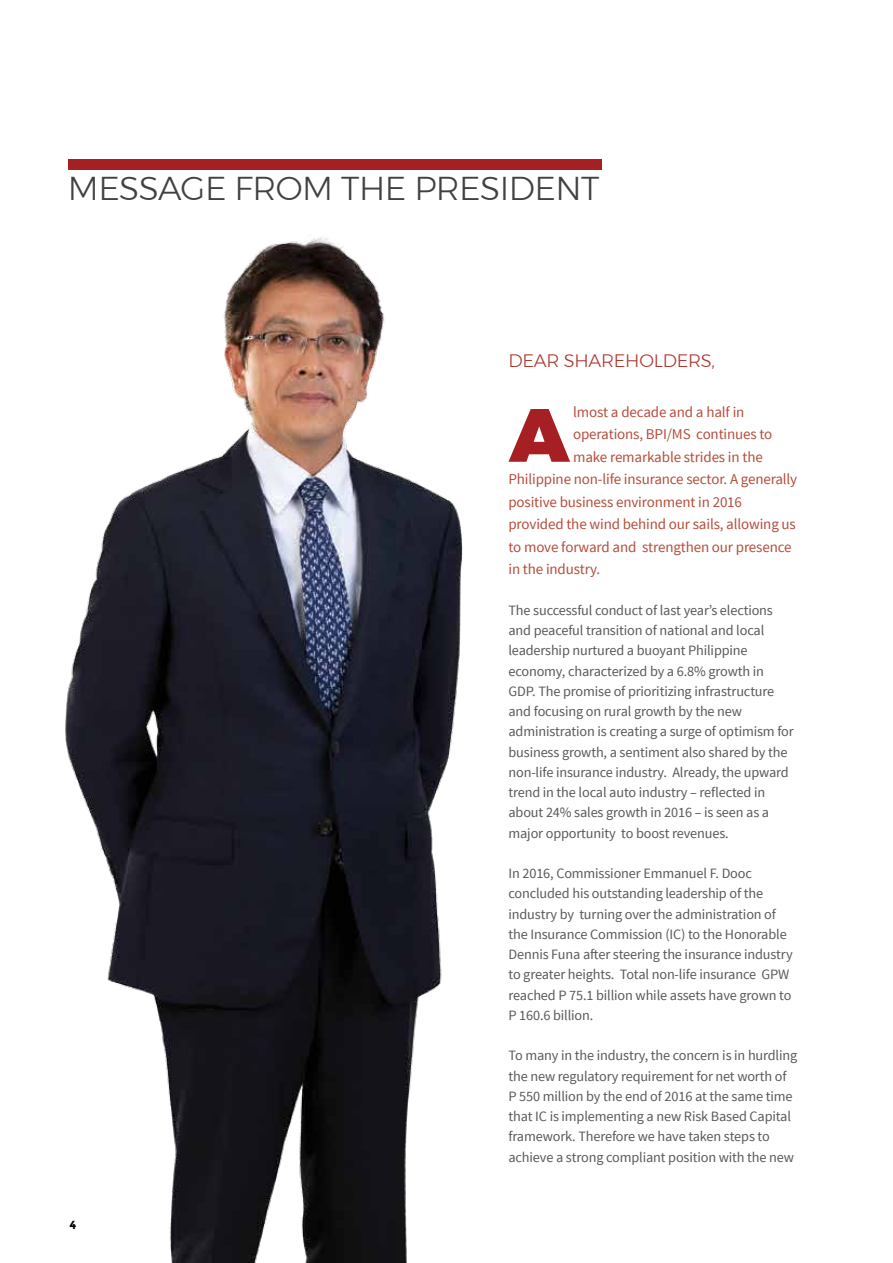
<style>
.page{position:relative;width:893px;height:1263px;background:#fff}
.page>*{position:absolute;margin:0;border:0;box-sizing:border-box;transform-origin:0 0}
.t1{font:900 75.3px "Montserrat";color:#a61f23}
.t2{font:300 33px "Montserrat";letter-spacing:-.015em;color:#414042}
.t3{font:300 18px "Montserrat";letter-spacing:-.015em;color:#ad382e}
.t4{font:15px "Source Sans Pro";letter-spacing:-.01em;color:#b44d3c}
.t5{font:14.25px/20.2px "Source Sans Pro";letter-spacing:-.01em;color:#58595b}
.t6{font:700 11.85px "Montserrat";color:#000}
</style>
<div class="page">
<img style="left:65px;top:159px;width:537px;height:1104px">
<div style="left:68px;top:159px;width:533px;height:11px;background:#a61f23"></div>
<h2 class="t2" style="left:68px;top:164px;width:533px">MESSAGE FROM THE PRESIDENT</h2>
<p class="t3" style="left:508px;top:347px;width:208px">DEAR SHAREHOLDERS,</p>
<p class="t6" style="left:69px;top:1217px;width:8px">4</p>
<h1 class="t1" style="left:509px;top:373px;width:62px">A</h1>
<p class="t4" style="left:573px;top:402px;width:173px">lmost a decade and a half in</p>
<p class="t4" style="left:573px;top:425px;width:201px">operations, BPI/MS continues to</p>
<p class="t4" style="left:573px;top:447px;width:191px">make remarkable strides in the</p>
<p class="t4" style="left:508px;top:470px;width:290px">Philippine non-life insurance sector. A generally</p>
<p class="t4" style="left:508px;top:492px;width:235px">positive business environment in 2016</p>
<p class="t4" style="left:508px;top:515px;width:289px">provided the wind behind our sails, allowing us</p>
<p class="t4" style="left:508px;top:537px;width:285px">to move forward and strengthen our presence</p>
<p class="t4" style="left:508px;top:560px;width:93px">in the industry.</p>
<p class="t5" style="left:508px;top:600px;width:287px">The successful conduct of last year’s elections and peaceful transition of national and local leadership nurtured a buoyant Philippine economy, characterized by a 6.8% growth in GDP. The promise of prioritizing infrastructure and focusing on rural growth by the new administration is creating a surge of optimism for business growth, a sentiment also shared by the non-life insurance industry. Already, the upward trend in the local auto industry – reflected in about 24% sales growth in 2016 – is seen as a major opportunity to boost revenues.</p>
<p class="t5" style="left:508px;top:863px;width:286px">In 2016, Commissioner Emmanuel F. Dooc concluded his outstanding leadership of the industry by turning over the administration of the Insurance Commission (IC) to the Honorable Dennis Funa after steering the insurance industry to greater heights. Total non-life insurance GPW reached P 75.1 billion while assets have grown to P 160.6 billion.</p>
<p class="t5" style="left:508px;top:1046px;width:290px">To many in the industry, the concern is in hurdling the new regulatory requirement for net worth of P 550 million by the end of 2016 at the same time that IC is implementing a new Risk Based Capital framework. Therefore we have taken steps to achieve a strong compliant position with the new</p>
</div>
